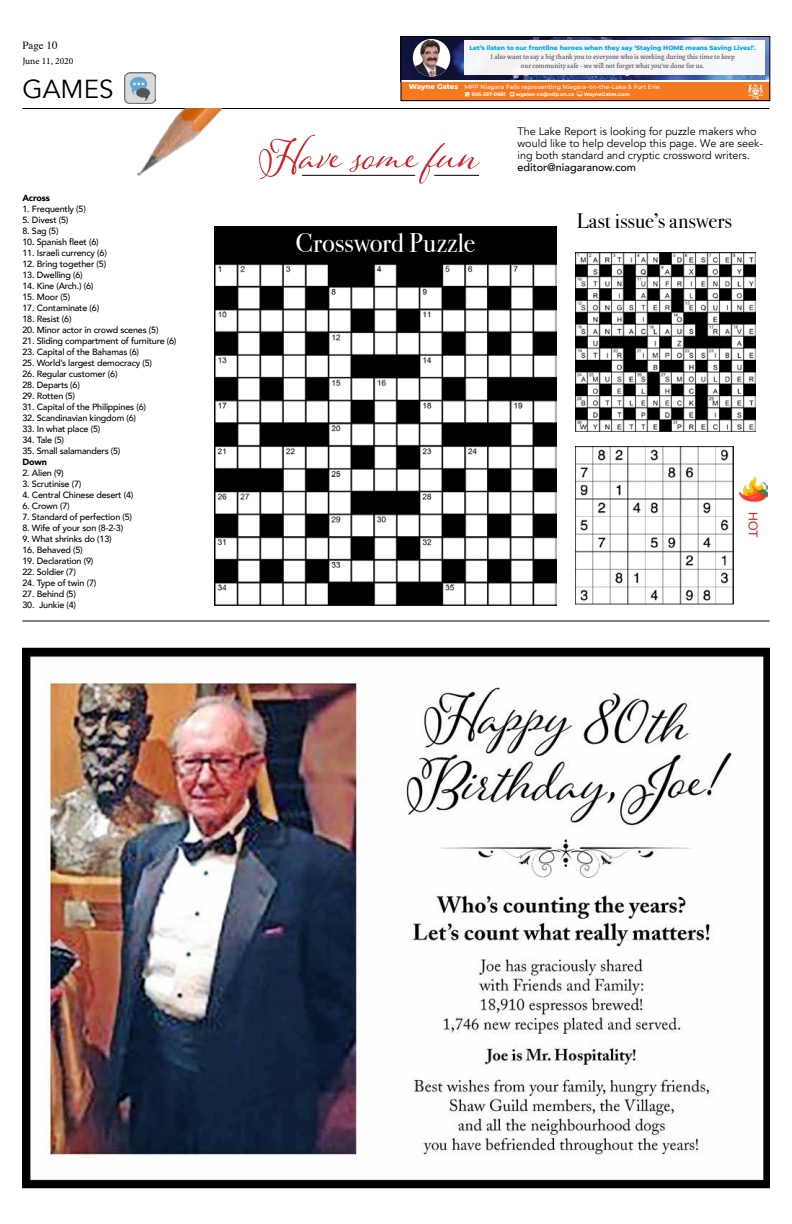
<style>
.page{position:relative;width:792px;height:1224px;background:#fff}
.page>*{position:absolute;margin:0;border:0;box-sizing:border-box;transform-origin:0 0}
.t1{font:55px "Adorn S Pomander";letter-spacing:.01em;color:#d2232a}
.t2{font:26.9px "Bodoni Svty Two ITCTT";letter-spacing:-.005em;color:#fff}
.t3{font:26px "Avenir";color:#000}
.t4{font:21px "Bodoni Svty Two ITCTT";color:#000}
.t5{font:12.2px "Helvetica";color:#d2292b}
.t6{font:11px "Times";color:#000}
.t7{font:10.9px/12px "Avenir";color:#000}
.t8{font:500 10.9px "Avenir";color:#000}
.t9{font:9.5px "Minion Pro";color:#000}
.t10{font:500 9px "Avenir";letter-spacing:-.02em;color:#000}
.t11{font:900 9px "Avenir";letter-spacing:-.02em;color:#000}
.t12{font:500 7px/8.4px "Alegreya";color:#595a5b;text-align:center}
.t13{font:800 6.2px "Montserrat";color:#00aae7}
.t14{font:500 6px "Montserrat";color:#fffffe}
.t15{font:700 5px "Montserrat";color:#fffffe}
.s1{font-weight:800;font-size:7px}
</style>
<div class="page">
<hr style="left:22px;top:108px;width:747px;height:1px;background:#000">
<img style="left:125px;top:72px;width:12px;height:31px">
<img style="left:137px;top:72px;width:87px;height:104px">
<hr style="left:302px;top:175px;width:113px;height:1px;background:#000">
<div style="left:179px;top:36px;width:122px;height:72px;background:#fff"></div>
<img style="left:214px;top:264px;width:342px;height:342px">
<div style="left:214px;top:226px;width:342px;height:37px;background:#000"></div>
<img style="left:576px;top:447px;width:157px;height:158px">
<img style="left:576px;top:253px;width:179px;height:179px">
<hr style="left:434px;top:175px;width:45px;height:1px;background:#000">
<img style="left:740px;top:476px;width:27px;height:27px">
<img style="left:402px;top:38px;width:366px;height:42px">
<div style="left:401px;top:81px;width:369px;height:20px;background:#f47920"></div>
<img style="left:413px;top:39px;width:37px;height:38px;border-radius:19px">
<svg style="left:748px;top:84px;width:15px;height:15px"></svg>
<div style="left:464px;top:40px;width:300px;height:35px;background:#f4f5f8"></div>
<div style="left:400px;top:36px;width:370px;height:65px;border:1px solid #000"></div>
<hr style="left:22px;top:621px;width:748px;height:1px;background:#000">
<img style="left:24px;top:650px;width:743px;height:536px">
<p class="t6" style="left:22px;top:35px;width:37px">Page 10</p>
<p class="t9" style="left:22px;top:54px;width:52px">June 11, 2020</p>
<h3 class="t3" style="left:22px;top:74px;width:93px">GAMES</h3>
<p class="t11" style="left:22px;top:190px;width:29px">Across</p>
<p class="t10" style="left:22px;top:201px;width:65px">1. Frequently (5)</p>
<p class="t10" style="left:22px;top:212px;width:48px">5. Divest (5)</p>
<p class="t10" style="left:22px;top:223px;width:38px">8. Sag (5)</p>
<p class="t10" style="left:22px;top:234px;width:78px">10. Spanish fleet (6)</p>
<p class="t10" style="left:22px;top:245px;width:86px">11. Israeli currency (6)</p>
<p class="t10" style="left:22px;top:256px;width:85px">12. Bring together (5)</p>
<p class="t10" style="left:22px;top:267px;width:62px">13. Dwelling (6)</p>
<p class="t10" style="left:22px;top:278px;width:72px">14. Kine (Arch.) (6)</p>
<p class="t10" style="left:22px;top:289px;width:49px">15. Moor (5)</p>
<p class="t10" style="left:22px;top:300px;width:78px">17. Contaminate (6)</p>
<p class="t10" style="left:22px;top:311px;width:51px">18. Resist (6)</p>
<p class="t10" style="left:22px;top:322px;width:138px">20. Minor actor in crowd scenes (5)</p>
<p class="t10" style="left:22px;top:333px;width:156px">21. Sliding compartment of furniture (6)</p>
<p class="t10" style="left:22px;top:344px;width:118px">23. Capital of the Bahamas (6)</p>
<p class="t10" style="left:22px;top:355px;width:131px">25. World’s largest democracy (5)</p>
<p class="t10" style="left:22px;top:366px;width:97px">26. Regular customer (6)</p>
<p class="t10" style="left:22px;top:377px;width:59px">28. Departs (6)</p>
<p class="t10" style="left:22px;top:388px;width:54px">29. Rotten (5)</p>
<p class="t10" style="left:22px;top:399px;width:125px">31. Capital of the Philippines (6)</p>
<p class="t10" style="left:22px;top:410px;width:115px">32. Scandinavian kingdom (6)</p>
<p class="t10" style="left:22px;top:421px;width:79px">33. In what place (5)</p>
<p class="t10" style="left:22px;top:432px;width:43px">34. Tale (5)</p>
<p class="t10" style="left:22px;top:443px;width:100px">35. Small salamanders (5)</p>
<p class="t11" style="left:22px;top:454px;width:26px">Down</p>
<p class="t10" style="left:22px;top:465px;width:43px">2. Alien (9)</p>
<p class="t10" style="left:22px;top:476px;width:60px">3. Scrutinise (7)</p>
<p class="t10" style="left:22px;top:487px;width:112px">4. Central Chinese desert (4)</p>
<p class="t10" style="left:22px;top:498px;width:49px">6. Crown (7)</p>
<p class="t10" style="left:22px;top:509px;width:111px">7. Standard of perfection (5)</p>
<p class="t10" style="left:22px;top:520px;width:102px">8. Wife of your son (8-2-3)</p>
<p class="t10" style="left:22px;top:531px;width:91px">9. What shrinks do (13)</p>
<p class="t10" style="left:22px;top:542px;width:62px">16. Behaved (5)</p>
<p class="t10" style="left:22px;top:553px;width:72px">19. Declaration (9)</p>
<p class="t10" style="left:22px;top:564px;width:55px">22. Soldier (7)</p>
<p class="t10" style="left:22px;top:575px;width:75px">24. Type of twin (7)</p>
<p class="t10" style="left:22px;top:586px;width:55px">27. Behind (5)</p>
<p class="t10" style="left:22px;top:597px;width:55px">30. Junkie (4)</p>
<p class="t13" style="left:469px;top:43px;width:288px">Let’s listen to our frontline heroes when they say ‘Staying HOME means Saving Lives!’.</p>
<p class="t12" style="left:490px;top:53px;width:246px">I also want to say a big thank you to everyone who is working during this time to keep our community safe - we will not forget what you’ve done for us.</p>
<p class="t14" style="left:409px;top:83px;width:252px"><span class="s1">Wayne Gates</span> MPP Niagara Falls representing Niagara-on-the-Lake &amp; Fort Erie</p>
<p class="t15" style="left:472px;top:91px;width:36px">905-357-0681</p>
<p class="t15" style="left:516px;top:91px;width:60px">wgates-co@ndp.on.ca</p>
<p class="t15" style="left:584px;top:91px;width:47px">WayneGates.com</p>
<h1 class="t1" style="left:259px;top:116px;width:221px">Have some fun</h1>
<h2 class="t2" style="left:296px;top:221px;width:181px">Crossword Puzzle</h2>
<p class="t7" style="left:517px;top:126px;width:247px">The Lake Report is looking for puzzle makers who would like to help develop this page. We are seek&shy;ing both standard and cryptic crossword writers.</p>
<p class="t8" style="left:517px;top:158px;width:120px">editor@niagaranow.com</p>
<h3 class="t4" style="left:577px;top:204px;width:157px">Last issue’s answers</h3>
<h3 class="t5" style="left:763px;top:512px;width:27px;rotate:90deg">HOT</h3>
</div>
